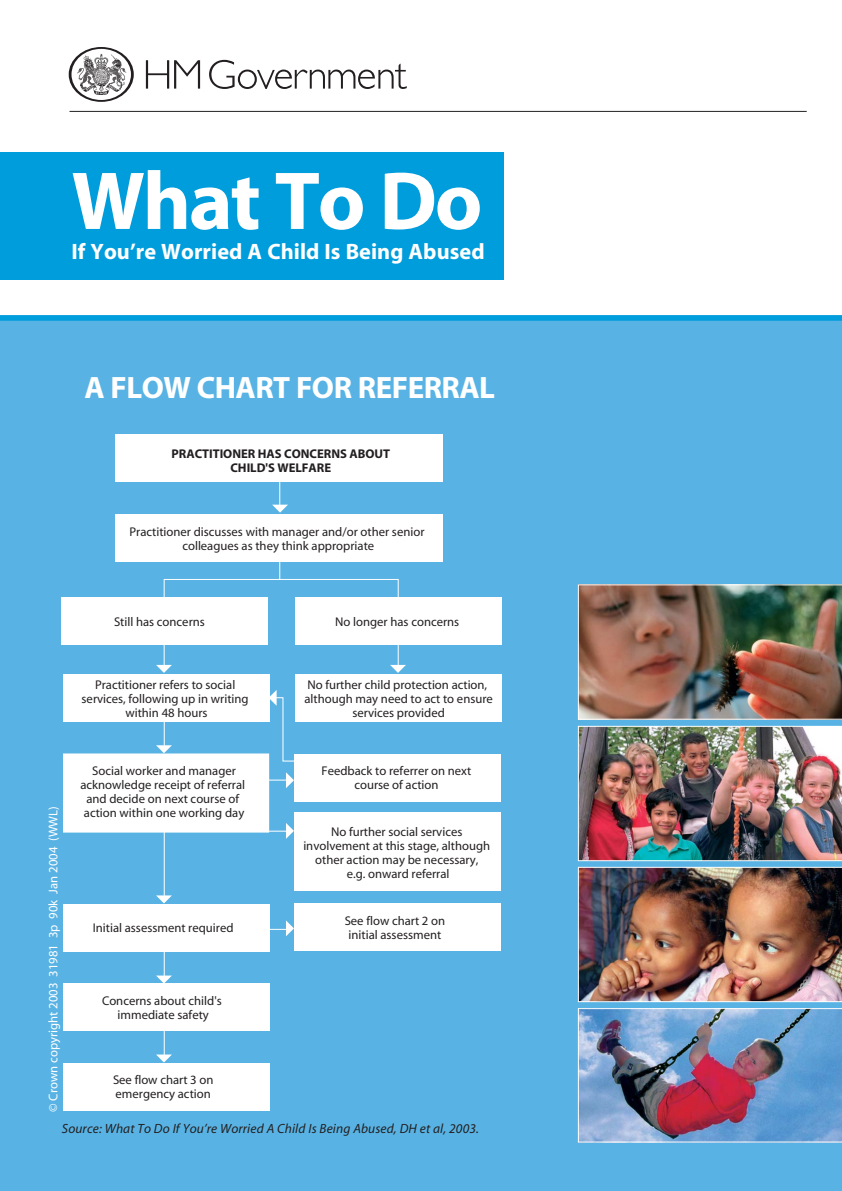
<style>
.page{position:relative;width:842px;height:1191px;background:#fff}
.page>*{position:absolute;margin:0;border:0;box-sizing:border-box;transform-origin:0 0}
.t1{font:82.9px "Myriad MM Bold";letter-spacing:-.03em;color:#fff}
.t2{font:31px "Myriad MM Bold";letter-spacing:-.015em;color:#fff}
.t3{font:22.3px "Myriad MM Bold";letter-spacing:.005em;color:#fff}
.t4{font:italic 13.4px "Myriad MM Regular";letter-spacing:.01em;color:#231f20}
.t5{font:12.7px/14.1px "Myriad MM";color:#231f20;text-align:center}
.t6{font:12.7px/14.1px "Myriad MM Bold";color:#231f20;text-align:center}
.t7{font:12.7px "Myriad MM";color:#fff}
</style>
<div class="page">
<div style="left:0;top:315px;width:842px;height:876px;background:#58b3e4"></div>
<img style="left:578px;top:585px;width:264px;height:135px">
<img style="left:578px;top:726px;width:264px;height:135px">
<img style="left:578px;top:867px;width:264px;height:135px">
<img style="left:578px;top:1008px;width:264px;height:134px">
<div style="left:54px;top:417px;width:460px;height:721px;background:#58b3e4"></div>
<svg style="left:163px;top:482px;width:236px;height:448px"></svg>
<div style="left:115px;top:434px;width:328px;height:48px;background:#fff"></div>
<div style="left:115px;top:514px;width:328px;height:48px;background:#fff"></div>
<div style="left:63px;top:674px;width:206px;height:48px;background:#fff"></div>
<div style="left:295px;top:674px;width:206px;height:48px;background:#fff"></div>
<div style="left:63px;top:904px;width:206px;height:48px;background:#fff"></div>
<div style="left:294px;top:813px;width:206px;height:78px;background:#fff"></div>
<div style="left:63px;top:983px;width:206px;height:48px;background:#fff"></div>
<div style="left:63px;top:1063px;width:206px;height:48px;background:#fff"></div>
<div style="left:295px;top:903px;width:206px;height:48px;background:#fff"></div>
<div style="left:294px;top:754px;width:207px;height:48px;background:#fff"></div>
<svg style="left:272px;top:505px;width:16px;height:8px"></svg>
<svg style="left:156px;top:665px;width:16px;height:8px"></svg>
<svg style="left:390px;top:665px;width:16px;height:8px"></svg>
<svg style="left:63px;top:745px;width:206px;height:88px;background:#eef7fc"></svg>
<svg style="left:279px;top:562px;width:1px;height:17px"></svg>
<svg style="left:156px;top:895px;width:16px;height:8px"></svg>
<svg style="left:269px;top:690px;width:8px;height:16px"></svg>
<svg style="left:156px;top:952px;width:16px;height:31px"></svg>
<svg style="left:156px;top:1031px;width:16px;height:32px"></svg>
<div style="left:295px;top:597px;width:206px;height:48px;background:#fff"></div>
<div style="left:61px;top:597px;width:206px;height:48px;background:#fff"></div>
<svg style="left:286px;top:920px;width:8px;height:16px"></svg>
<svg style="left:286px;top:772px;width:8px;height:16px"></svg>
<svg style="left:286px;top:823px;width:8px;height:16px"></svg>
<div style="left:0;top:152px;width:503px;height:128px;background:#009ddc"></div>
<svg style="left:69px;top:47px;width:65px;height:55px"></svg>
<svg style="left:146px;top:60px;width:54px;height:29px"></svg>
<svg style="left:209px;top:60px;width:198px;height:29px"></svg>
<hr style="left:70px;top:111px;width:737px;height:1px;background:#231f20">
<h1 class="t1" style="left:71px;top:170px;width:413px">What To Do</h1>
<h3 class="t3" style="left:71px;top:243px;width:415px">If You’re Worried A Child Is Being Abused</h3>
<h2 class="t2" style="left:84px;top:376px;width:412px">A FLOW CHART FOR REFERRAL</h2>
<p class="t6" style="left:172px;top:448px;width:220px">PRACTITIONER HAS CONCERNS ABOUT<br>CHILD'S WELFARE</p>
<p class="t5" style="left:129px;top:526px;width:296px">Practitioner discusses with manager and/or other senior colleagues as they think appropriate</p>
<p class="t5" style="left:114px;top:616px;width:92px">Still has concerns</p>
<p class="t5" style="left:335px;top:616px;width:126px">No longer has concerns</p>
<p class="t7" style="left:48px;top:1112px;width:307px;rotate:-90deg">© Crown copyright 2003 31981 3p 90k Jan 2004 (WWL)</p>
<p class="t5" style="left:82px;top:679px;width:169px">Practitioner refers to social services, following up in writing within 48 hours</p>
<p class="t5" style="left:80px;top:765px;width:166px">Social worker and manager acknowledge receipt of referral and decide on next course of action within one working day</p>
<p class="t5" style="left:93px;top:922px;width:142px">Initial assessment required</p>
<p class="t5" style="left:102px;top:994px;width:121px">Concerns about child's immediate safety</p>
<p class="t5" style="left:113px;top:1073px;width:102px;text-align:left">See flow chart 3 on emergency action</p>
<p class="t5" style="left:304px;top:679px;width:190px">No further child protection action, although may need to act to ensure services provided</p>
<p class="t5" style="left:322px;top:764px;width:151px">Feedback to referrer on next course of action</p>
<p class="t5" style="left:303px;top:825px;width:188px">No further social services involvement at this stage, although other action may be necessary,<br>e.g. onward referral</p>
<p class="t5" style="left:345px;top:914px;width:102px">See flow chart 2 on initial assessment</p>
<p class="t4" style="left:62px;top:1123px;width:418px">Source: What To Do If You’re Worried A Child Is Being Abused, DH et al, 2003.</p>
</div>
